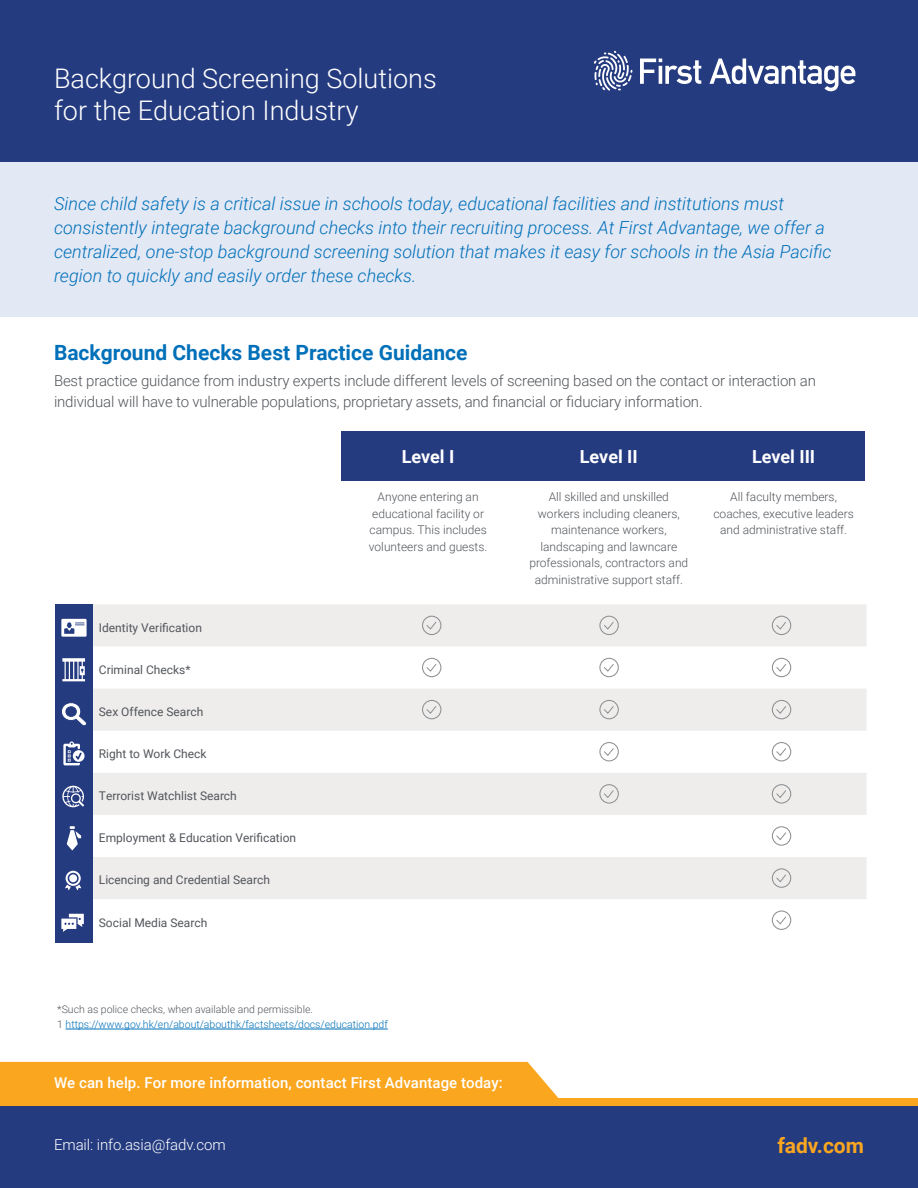
<style>
.page{position:relative;width:918px;height:1188px;background:#fff}
.page>*{position:absolute;margin:0;border:0;box-sizing:border-box;transform-origin:0 0}
.t1{font:300 27px/32.4px "Roboto";color:#fff}
.t2{font:700 21px "Roboto";color:#0070b9}
.t3{font:700 21px "Roboto";color:#faa61f}
.t4{font:italic 300 18px/24px "Roboto";color:#0070b9}
.t5{font:700 18px "Roboto";color:#fff}
.t6{font:300 15px/21px "Roboto";letter-spacing:-.01em;color:#52555b}
.t7{font:500 15px "Roboto";letter-spacing:.005em;color:#fff}
.t8{font:300 15px "Roboto";letter-spacing:-.005em;color:#fff}
.t9{font:300 12px/16.5px "Roboto";color:#52555b;text-align:center}
.t10{font:12px "Roboto";color:#52555b}
.t11{font:300 10.5px/15px "Roboto";color:#0070b9}
.s1{color:#52555b}
</style>
<div class="page">
<div style="left:0;top:1105px;width:918px;height:83px;background:#253b80"></div>
<div style="left:0;top:1098px;width:918px;height:7px;background:#faa61f"></div>
<div style="left:0;top:1062px;width:558px;height:36px;background:#faa61f"></div>
<div style="left:0;top:0;width:918px;height:162px;background:#253b80"></div>
<svg style="left:594px;top:51px;width:38px;height:40px"></svg>
<svg style="left:640px;top:59px;width:61px;height:25px"></svg>
<svg style="left:709px;top:59px;width:146px;height:32px"></svg>
<div style="left:0;top:162px;width:918px;height:154px;background:#e3e8f5"></div>
<hr style="left:66px;top:1029px;width:322px;height:1px;background:#0070b9">
<div style="left:342px;top:432px;width:523px;height:49px;background:#253b80"></div>
<svg style="left:93px;top:604px;width:773px;height:295px;fill:#eeedec"></svg>
<div style="left:422px;top:616px;width:19px;height:19px;border:1px solid #8d8f92;border-radius:50%"></div>
<svg style="left:426px;top:621px;width:11px;height:9px"></svg>
<div style="left:599px;top:616px;width:20px;height:19px;border:1px solid #8d8f92;border-radius:50%"></div>
<svg style="left:603px;top:621px;width:11px;height:9px"></svg>
<div style="left:772px;top:616px;width:19px;height:19px;border:1px solid #8d8f92;border-radius:50%"></div>
<svg style="left:776px;top:621px;width:11px;height:9px"></svg>
<div style="left:422px;top:658px;width:19px;height:19px;border:1px solid #8d8f92;border-radius:50%"></div>
<svg style="left:426px;top:663px;width:11px;height:9px"></svg>
<div style="left:599px;top:658px;width:20px;height:19px;border:1px solid #8d8f92;border-radius:50%"></div>
<svg style="left:603px;top:663px;width:11px;height:9px"></svg>
<div style="left:772px;top:658px;width:19px;height:19px;border:1px solid #8d8f92;border-radius:50%"></div>
<svg style="left:776px;top:663px;width:11px;height:9px"></svg>
<div style="left:422px;top:700px;width:19px;height:19px;border:1px solid #8d8f92;border-radius:50%"></div>
<svg style="left:426px;top:705px;width:11px;height:10px"></svg>
<div style="left:599px;top:700px;width:20px;height:19px;border:1px solid #8d8f92;border-radius:50%"></div>
<svg style="left:603px;top:705px;width:11px;height:10px"></svg>
<div style="left:772px;top:700px;width:19px;height:19px;border:1px solid #8d8f92;border-radius:50%"></div>
<svg style="left:776px;top:705px;width:11px;height:10px"></svg>
<div style="left:599px;top:742px;width:20px;height:19px;border:1px solid #8d8f92;border-radius:50%"></div>
<svg style="left:603px;top:747px;width:11px;height:10px"></svg>
<div style="left:772px;top:742px;width:19px;height:19px;border:1px solid #8d8f92;border-radius:50%"></div>
<svg style="left:776px;top:747px;width:11px;height:10px"></svg>
<div style="left:599px;top:784px;width:20px;height:20px;border:1px solid #8d8f92;border-radius:50%"></div>
<svg style="left:603px;top:789px;width:11px;height:10px"></svg>
<div style="left:772px;top:784px;width:19px;height:20px;border:1px solid #8d8f92;border-radius:50%"></div>
<svg style="left:776px;top:789px;width:11px;height:10px"></svg>
<div style="left:772px;top:826px;width:19px;height:20px;border:1px solid #8d8f92;border-radius:50%"></div>
<svg style="left:776px;top:832px;width:11px;height:9px"></svg>
<div style="left:772px;top:868px;width:19px;height:20px;border:1px solid #8d8f92;border-radius:50%"></div>
<svg style="left:776px;top:874px;width:11px;height:9px"></svg>
<div style="left:772px;top:911px;width:19px;height:19px;border:1px solid #8d8f92;border-radius:50%"></div>
<svg style="left:776px;top:916px;width:10px;height:9px"></svg>
<div style="left:55px;top:604px;width:38px;height:338px;background:#253b80"></div>
<svg style="left:61px;top:619px;width:26px;height:18px"></svg>
<svg style="left:67px;top:826px;width:14px;height:24px"></svg>
<svg style="left:63px;top:741px;width:22px;height:24px"></svg>
<svg style="left:62px;top:702px;width:24px;height:24px"></svg>
<svg style="left:62px;top:658px;width:23px;height:23px"></svg>
<svg style="left:62px;top:786px;width:22px;height:21px"></svg>
<svg style="left:61px;top:914px;width:23px;height:18px"></svg>
<svg style="left:65px;top:871px;width:16px;height:19px"></svg>
<h1 class="t1" style="left:54px;top:61px;width:384px">Background Screening Solutions for the Education Industry</h1>
<p class="t4" style="left:54px;top:191px;width:779px">Since child safety is a critical issue in schools today, educational facilities and institutions must consistently integrate background checks into their recruiting process. At First Advantage, we offer a centralized, one-stop background screening solution that makes it easy for schools in the Asia Pacific region to quickly and easily order these checks.</p>
<p class="t2" style="left:54px;top:338px;width:415px">Background Checks Best Practice Guidance</p>
<p class="t6" style="left:54px;top:369px;width:764px">Best practice guidance from industry experts include different levels of screening based on the contact or interaction an individual will have to vulnerable populations, proprietary assets, and financial or fiduciary information.</p>
<p class="t10" style="left:99px;top:619px;width:105px">Identity Verification</p>
<p class="t10" style="left:99px;top:661px;width:93px">Criminal Checks*</p>
<p class="t10" style="left:99px;top:703px;width:106px">Sex Offence Search</p>
<p class="t10" style="left:99px;top:745px;width:109px">Right to Work Check</p>
<p class="t10" style="left:99px;top:787px;width:139px">Terrorist Watchlist Search</p>
<p class="t10" style="left:99px;top:830px;width:199px">Employment &amp; Education Verification</p>
<p class="t10" style="left:99px;top:872px;width:173px">Licencing and Credential Search</p>
<p class="t10" style="left:99px;top:914px;width:110px">Social Media Search</p>
<p class="t5" style="left:402px;top:444px;width:54px">Level I</p>
<p class="t9" style="left:369px;top:488px;width:120px">Anyone entering an educational facility or campus. This includes volunteers and guests.</p>
<p class="t5" style="left:580px;top:444px;width:59px">Level II</p>
<p class="t9" style="left:529px;top:488px;width:160px">All skilled and unskilled workers including cleaners, maintenance workers, landscaping and lawncare professionals, contractors and administrative support staff.</p>
<p class="t5" style="left:752px;top:444px;width:65px">Level III</p>
<p class="t9" style="left:713px;top:488px;width:142px">All faculty members, coaches, executive leaders and administrative staff.</p>
<p class="t11" style="left:57px;top:1002px;width:332px"><span class="s1">*Such as police checks, when available and permissible.<br>1</span> https://www.gov.hk/en/about/abouthk/factsheets/docs/education.pdf</p>
<p class="t7" style="left:54px;top:1072px;width:450px">We can help. For more information, contact First Advantage today:</p>
<p class="t8" style="left:54px;top:1134px;width:173px">Email: info.asia@fadv.com</p>
<p class="t3" style="left:777px;top:1131px;width:88px">fadv.com</p>
</div>
